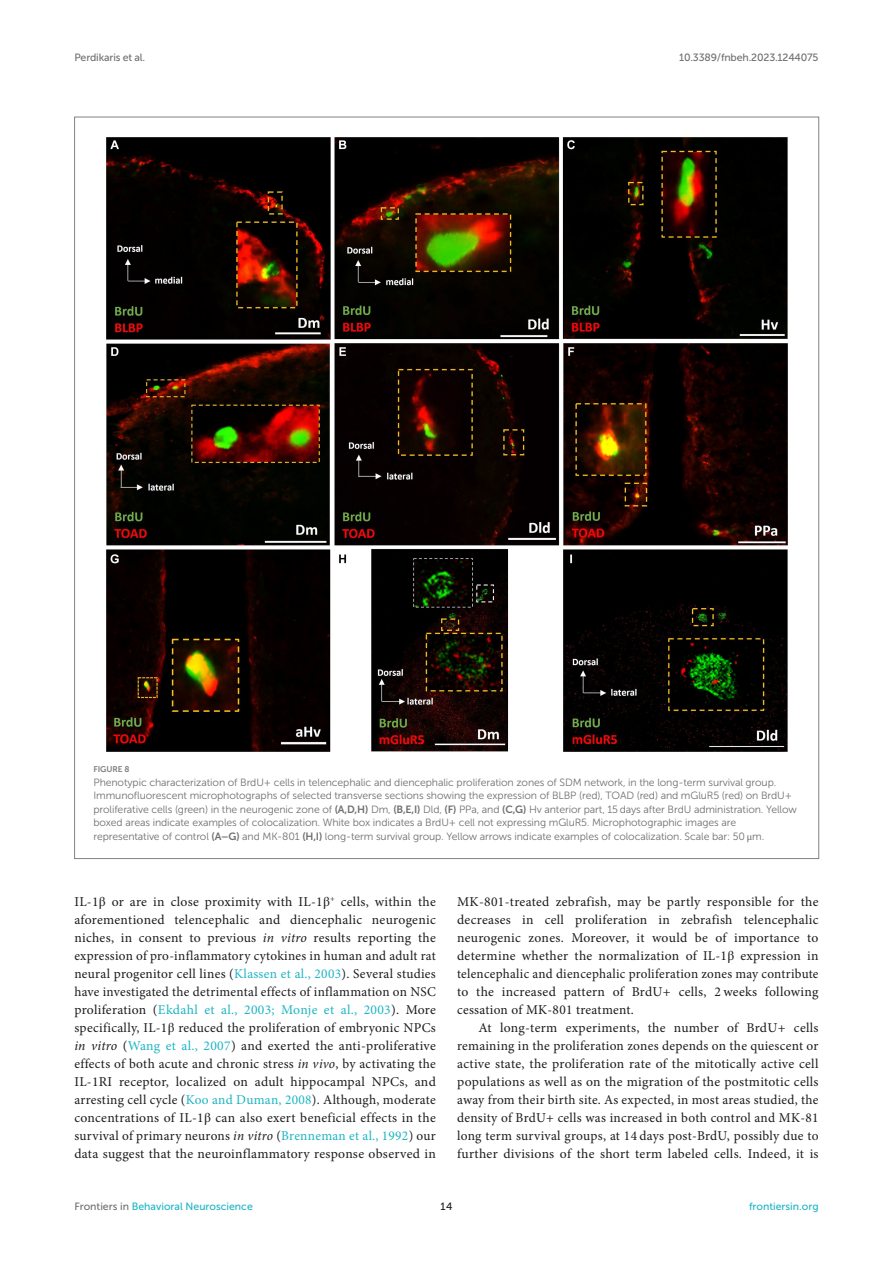
<style>
.page{position:relative;width:893px;height:1263px;background:#fff}
.page>*{position:absolute;margin:0;border:0;box-sizing:border-box;transform-origin:0 0}
.TEXT{font:13.5px/18px "Minion Pro";letter-spacing:.02em;color:#1b1c1b;text-align:justify}
.FIG_LEG{font:10.5px/13.5px "Museo Sans 300";letter-spacing:-.01em;color:#706f70}
.t1{font:10.5px "Museo Sans 500";color:#1db5c3}
.t2{font:10.5px "Museo Sans 500";letter-spacing:-.015em;color:#706f70}
.t3{font:10.5px "Museo Sans 500";color:#1b1c1b}
.FIG_HD{font:8.25px "Museo Sans 700";letter-spacing:-.01em;color:#7e7f7f}
.s1{font-family:"Museo Sans 700"}
.s2{font-family:"STIX General"}
.s3{font-style:italic}
.s4{color:#1db5c3}
.s5{color:#706f70}
</style>
<div class="page">
<img style="left:106px;top:137px;width:682px;height:615px">
<p class="t2" style="left:74px;top:51px;width:72px">Perdikaris et al.</p>
<p class="t2" style="left:679px;top:51px;width:141px">10.3389/fnbeh.2023.1244075</p>
<p class="FIG_HD" style="left:94px;top:765px;width:37px">FIGURE 8</p>
<p class="FIG_LEG" style="left:94px;top:775px;width:705px">Phenotypic characterization of BrdU+ cells in telencephalic and diencephalic proliferation zones of SDM network, in the long-term survival group.<br>Immunofluorescent microphotographs of selected transverse sections showing the expression of BLBP (red), TOAD (red) and mGluR5 (red) on BrdU+ proliferative cells (green) in the neurogenic zone of <span class="s1">(A,D,H)</span> Dm, <span class="s1">(B,E,I)</span> Dld, <span class="s1">(F)</span> PPa, and <span class="s1">(C,G)</span> Hv anterior part, 15 days after BrdU administration. Yellow boxed areas indicate examples of colocalization. White box indicates a BrdU+ cell not expressing mGluR5. Microphotographic images are representative of control <span class="s1">(A–G)</span> and MK-801 <span class="s1">(H,I)</span> long-term survival group. Yellow arrows indicate examples of colocalization. Scale bar: 50 <span class="s2">μ</span>m.</p>
<p class="TEXT" style="left:74px;top:893px;width:363px">IL-1<span class="s2">β</span> or are in close proximity with IL-1<span class="s2">β</span><sup>+</sup> cells, within the aforementioned telencephalic and diencephalic neurogenic niches, in consent to previous <span class="s3">in vitro</span> results reporting the expression of pro-inflammatory cytokines in human and adult rat neural progenitor cell lines (<span class="s4">Klassen et al., 2003</span>). Several studies have investigated the detrimental effects of inflammation on NSC proliferation (<span class="s4">Ekdahl et al., 2003; Monje et al., 2003</span>). More specifically, IL-1<span class="s2">β</span> reduced the proliferation of embryonic NPCs <span class="s3">in vitro</span> (<span class="s4">Wang et al., 2007</span>) and exerted the anti-proliferative effects of both acute and chronic stress <span class="s3">in vivo</span>, by activating the IL-1RI receptor, localized on adult hippocampal NPCs, and arresting cell cycle (<span class="s4">Koo and Duman, 2008</span>). Although, moderate concentrations of IL-1<span class="s2">β</span> can also exert beneficial effects in the survival of primary neurons <span class="s3">in vitro</span> (<span class="s4">Brenneman et al., 1992</span>) our data suggest that the neuroinflammatory response observed in</p>
<p class="TEXT" style="left:457px;top:893px;width:363px">MK-801-treated zebrafish, may be partly responsible for the decreases in cell proliferation in zebrafish telencephalic neurogenic zones. Moreover, it would be of importance to determine whether the normalization of IL-1<span class="s2">β</span> expression in telencephalic and diencephalic proliferation zones may contribute to the increased pattern of BrdU+ cells, 2weeks following cessation of MK-801 treatment.</p>
<p class="TEXT" style="left:457px;top:1019px;width:363px;text-indent:21px">At long-term experiments, the number of BrdU+ cells remaining in the proliferation zones depends on the quiescent or active state, the proliferation rate of the mitotically active cell populations as well as on the migration of the postmitotic cells away from their birth site. As expected, in most areas studied, the density of BrdU+ cells was increased in both control and MK-81 long term survival groups, at 14 days post-BrdU, possibly due to further divisions of the short term labeled cells. Indeed, it is</p>
<p class="t1" style="left:74px;top:1200px;width:180px"><span class="s5">Frontiers in</span> Behavioral Neuroscience</p>
<p class="t3" style="left:441px;top:1200px;width:13px">14</p>
<p class="t1" style="left:749px;top:1200px;width:71px">frontiersin.org</p>
</div>
